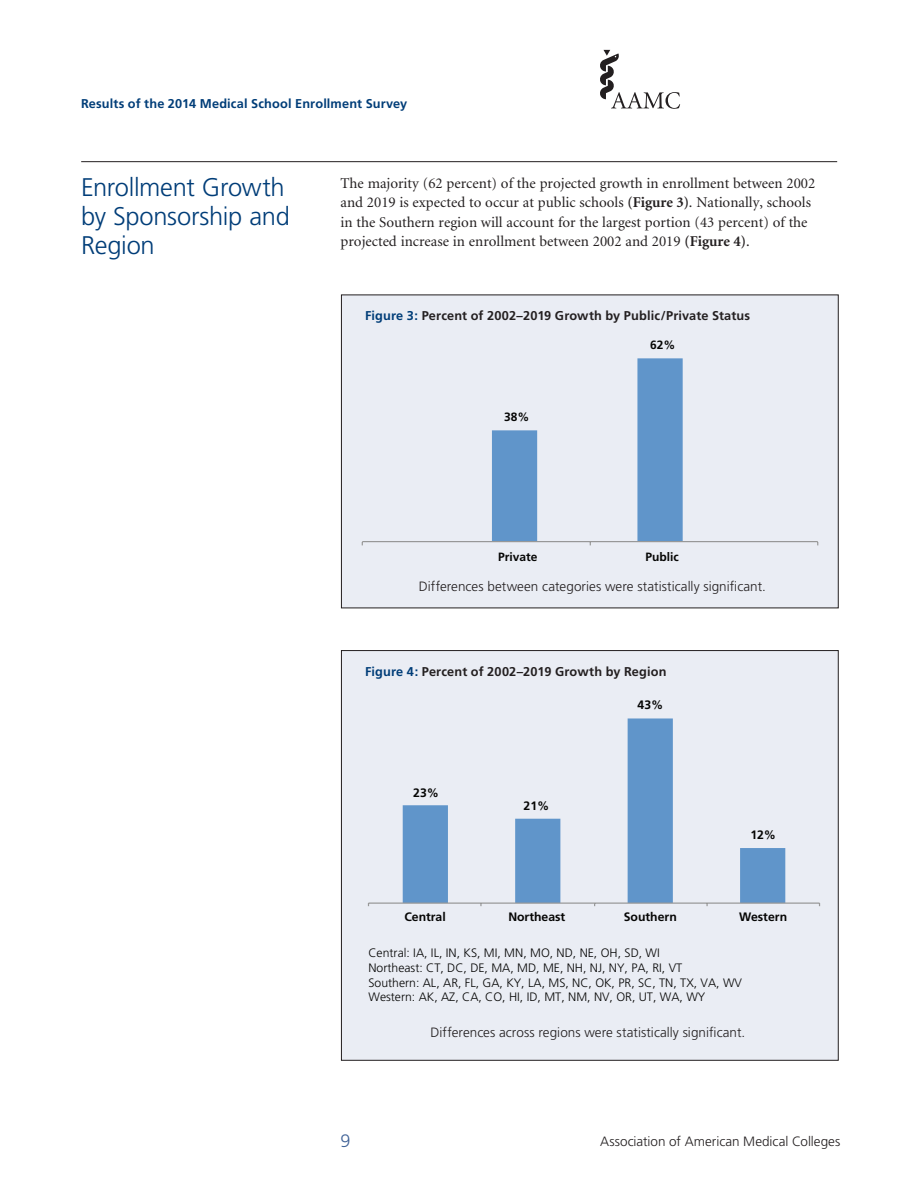
<style>
.page{position:relative;width:918px;height:1188px;background:#fff}
.page>*{position:absolute;margin:0;border:0;box-sizing:border-box;transform-origin:0 0}
._2012-BoxedLeadInHea{font:300 25.5px/29.2px "Frutiger";letter-spacing:-.015em;color:#003d78}
.t1{font:300 18px "Frutiger";color:#406297}
.formatted_text_resul{font:15px/19.5px "Minion";color:#231f20}
._2012-BodyText{font:300 13.5px "Frutiger";letter-spacing:.005em;color:#231f20}
._2012-BoxedHead1{font:700 12.75px "Frutiger";letter-spacing:.01em;color:#231f20}
.t2{font:700 12.75px "Frutiger";letter-spacing:.01em;color:#003d78}
.t3{font:300 12.15px/14.7px "Frutiger";color:#050504}
.t4{font:700 12.15px "Frutiger";color:#050504}
.t5{font:700 12px "Frutiger";color:#050504}
.s1{font-weight:700}
.s2{color:#003d78}
</style>
<div class="page">
<svg style="left:600px;top:50px;width:80px;height:59px"></svg>
<hr style="left:81px;top:161px;width:756px;height:1px;background:#231f20">
<svg style="left:341px;top:294px;width:498px;height:314px"></svg>
<svg style="left:341px;top:650px;width:498px;height:411px"></svg>
<p class="t2" style="left:81px;top:96px;width:328px">Results of the 2014 Medical School Enrollment Survey</p>
<p class="_2012-BoxedLeadInHea" style="left:81px;top:172px;width:210px">Enrollment Growth by Sponsorship and<br>Region</p>
<p class="formatted_text_resul" style="left:340px;top:174px;width:476px">The majority (62 percent) of the projected growth in enrollment between 2002 and 2019 is expected to occur at public schools <span class="s1">(Figure 3)</span>. Nationally, schools in the Southern region will account for the largest portion (43 percent) of the projected increase in enrollment between 2002 and 2019 <span class="s1">(Figure 4)</span>.</p>
<p class="_2012-BoxedHead1" style="left:365px;top:308px;width:386px"><span class="s2">Figure 3:</span> Percent of 2002–2019 Growth by Public/Private Status</p>
<p class="t5" style="left:504px;top:410px;width:27px">38%</p>
<p class="t5" style="left:650px;top:338px;width:27px">62%</p>
<p class="t5" style="left:498px;top:550px;width:41px">Private</p>
<p class="t5" style="left:645px;top:550px;width:35px">Public</p>
<p class="_2012-BodyText" style="left:419px;top:578px;width:349px">Differences between categories were statistically significant.</p>
<p class="_2012-BoxedHead1" style="left:365px;top:664px;width:303px"><span class="s2">Figure 4:</span> Percent of 2002–2019 Growth by Region</p>
<p class="t4" style="left:413px;top:785px;width:27px">23%</p>
<p class="t4" style="left:524px;top:798px;width:27px">21%</p>
<p class="t4" style="left:638px;top:698px;width:27px">43%</p>
<p class="t4" style="left:750px;top:828px;width:27px">12%</p>
<p class="t4" style="left:404px;top:910px;width:43px">Central</p>
<p class="t4" style="left:508px;top:910px;width:59px">Northeast</p>
<p class="t4" style="left:624px;top:910px;width:55px">Southern</p>
<p class="t4" style="left:739px;top:910px;width:50px">Western</p>
<p class="t3" style="left:368px;top:946px;width:375px">Central: IA, IL, IN, KS, MI, MN, MO, ND, NE, OH, SD, WI<br>Northeast: CT, DC, DE, MA, MD, ME, NH, NJ, NY, PA, RI, VT<br>Southern: AL, AR, FL, GA, KY, LA, MS, NC, OK, PR, SC, TN, TX, VA, WV Western: AK, AZ, CA, CO, HI, ID, MT, NM, NV, OR, UT, WA, WY</p>
<p class="_2012-BodyText" style="left:430px;top:1024px;width:316px">Differences across regions were statistically significant.</p>
<p class="t1" style="left:340px;top:1130px;width:12px">9</p>
<p class="_2012-BodyText" style="left:600px;top:1134px;width:242px">Association of American Medical Colleges</p>
</div>
